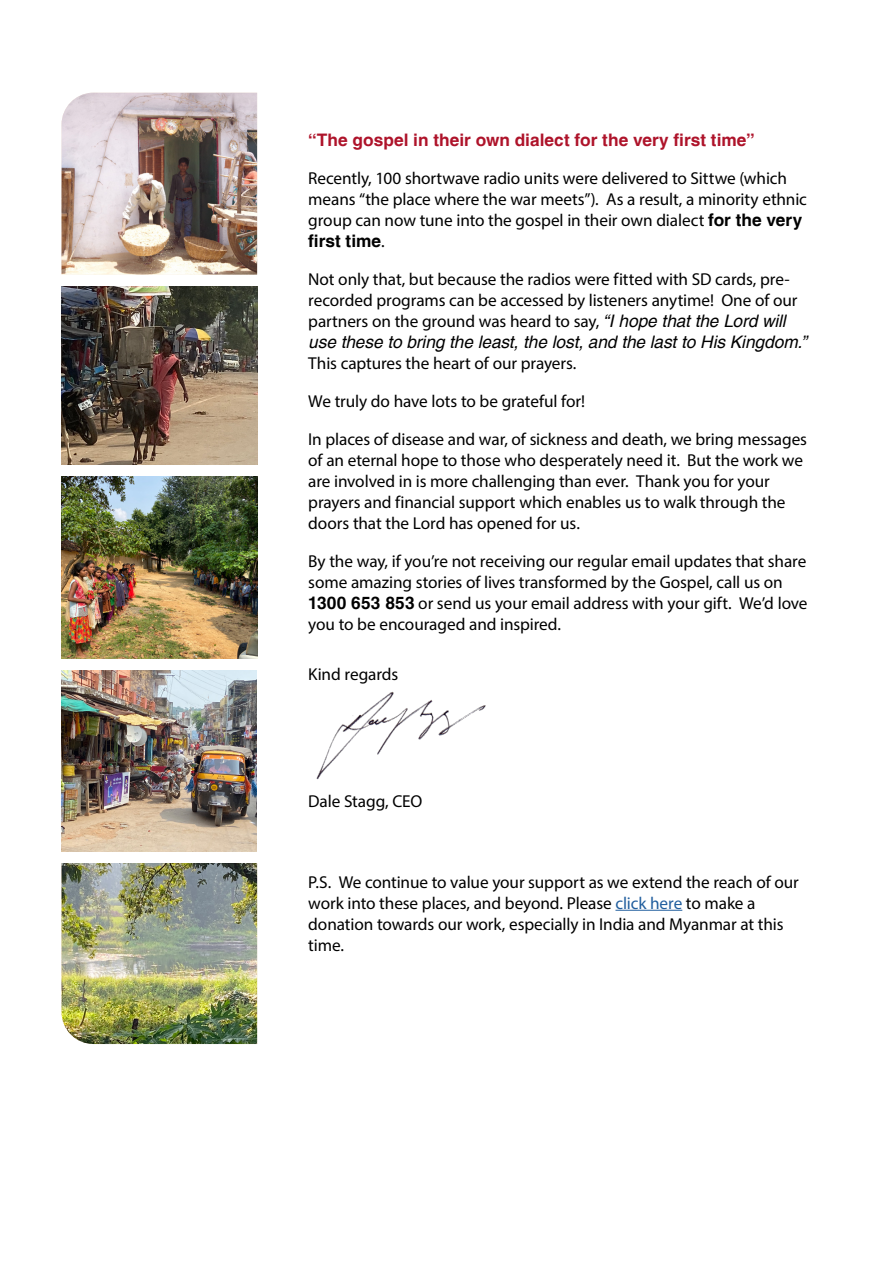
<style>
.page{position:relative;width:893px;height:1263px;background:#fff}
.page>*{position:absolute;margin:0;border:0;box-sizing:border-box;transform-origin:0 0}
.t1{font:17.25px/21px "Myriad Pro";letter-spacing:-.01em;color:#000}
.t2{font:italic 17.25px "Helvetica";letter-spacing:-.005em;color:#000}
.t3{font:700 17.25px "Helvetica";color:#ae132a}
.t4{font:700 17.25px "Helvetica";color:#000}
.s1{font-family:"Helvetica";font-weight:700}
.s2{font-family:"Myriad Pro";font-weight:400}
.s3{font-family:"Helvetica";font-style:italic}
.s4{color:#215e9e}
</style>
<div class="page">
<hr style="left:615px;top:910px;width:67px;height:1px;background:#215e9e">
<img style="left:316px;top:691px;width:170px;height:89px">
<img style="left:62px;top:670px;width:195px;height:181px">
<img style="left:62px;top:93px;width:195px;height:182px">
<img style="left:62px;top:863px;width:195px;height:181px">
<img style="left:62px;top:476px;width:195px;height:182px">
<img style="left:62px;top:286px;width:195px;height:179px">
<p class="t3" style="left:308px;top:129px;width:448px">“The gospel in their own dialect for the very first time”</p>
<p class="t1" style="left:308px;top:167px;width:500px">Recently, 100 shortwave radio units were delivered to Sittwe (which means “the place where the war meets”). As a result, a minority ethnic group can now tune into the gospel in their own dialect <span class="s1">for the very</span></p>
<p class="t4" style="left:308px;top:230px;width:78px">first time<span class="s2">.</span></p>
<p class="t1" style="left:308px;top:268px;width:491px">Not only that, but because the radios were fitted with SD cards, pre&shy;recorded programs can be accessed by listeners anytime! One of our partners on the ground was heard to say, <span class="s3">“I hope that the Lord will</span></p>
<p class="t2" style="left:308px;top:331px;width:500px">use these to bring the least, the lost, and the last to His Kingdom.”</p>
<p class="t1" style="left:308px;top:352px;width:270px">This captures the heart of our prayers.</p>
<p class="t1" style="left:308px;top:390px;width:278px">We truly do have lots to be grateful for!</p>
<p class="t1" style="left:308px;top:428px;width:500px">In places of disease and war, of sickness and death, we bring messages of an eternal hope to those who desperately need it. But the work we are involved in is more challenging than ever. Thank you for your prayers and financial support which enables us to walk through the doors that the Lord has opened for us.</p>
<p class="t1" style="left:308px;top:550px;width:501px">By the way, if you’re not receiving our regular email updates that share some amazing stories of lives transformed by the Gospel, call us on <span class="s1">1300 653 853</span> or send us your email address with your gift. We’d love you to be encouraged and inspired.</p>
<p class="t1" style="left:308px;top:664px;width:91px">Kind regards</p>
<p class="t1" style="left:308px;top:791px;width:116px">Dale Stagg, CEO</p>
<p class="t1" style="left:308px;top:871px;width:492px">P.S. We continue to value your support as we extend the reach of our work into these places, and beyond. Please <span class="s4">click here</span> to make a donation towards our work, especially in India and Myanmar at this time.</p>
</div>
